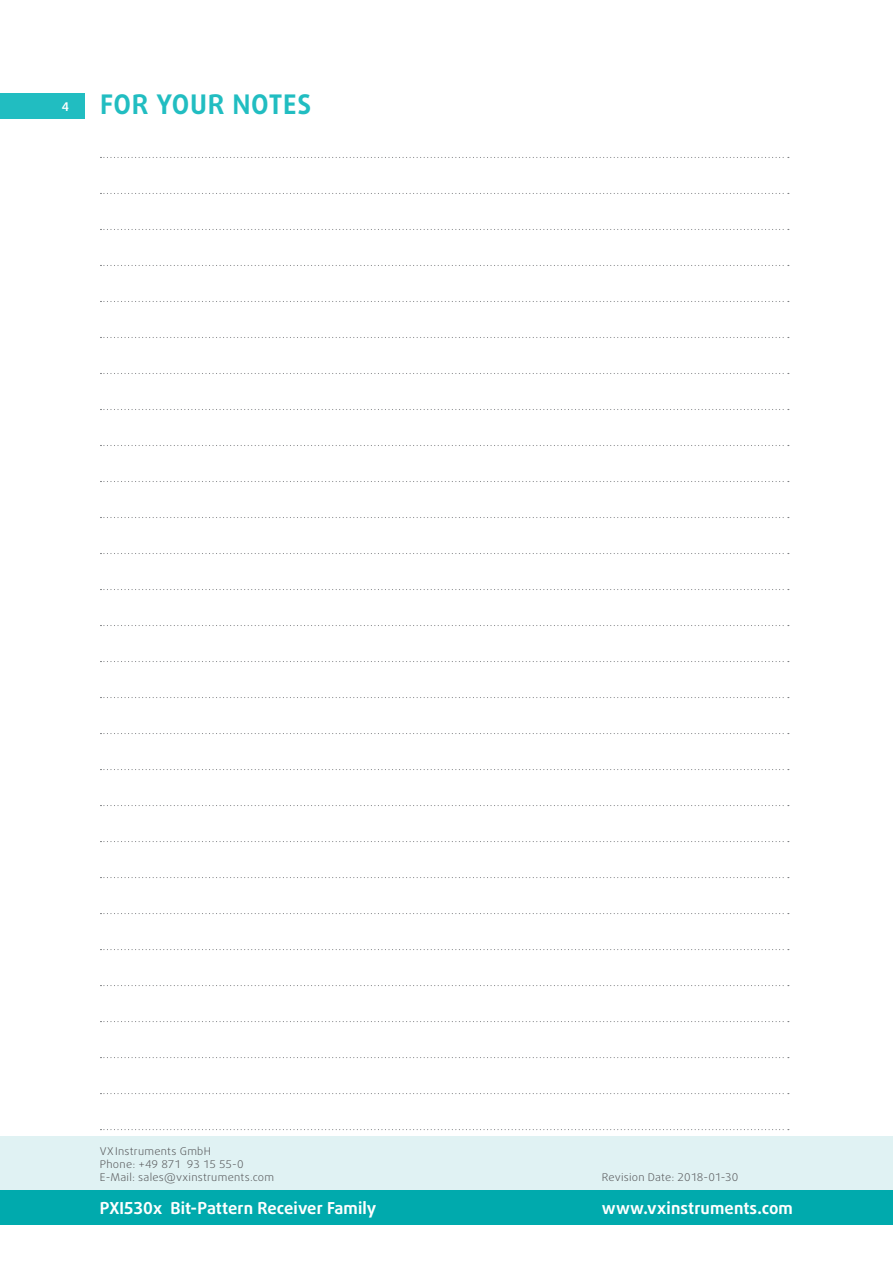
<style>
.page{position:relative;width:893px;height:1263px;background:#fff}
.page>*{position:absolute;margin:0;border:0;box-sizing:border-box;transform-origin:0 0}
.t1{font:700 27px "Daxline Pro";letter-spacing:.025em;color:#21bdc1}
.t2{font:700 16.5px "Daxline Pro";letter-spacing:.005em;color:#fff}
.t3{font:700 12px "Daxline Pro";color:#fff}
.Kleingedruckt{font:300 10.65px/13px "Daxline Pro";letter-spacing:.02em;color:#57585a;scale:1.05 1}
</style>
<div class="page">
<div style="left:0;top:1136px;width:893px;height:55px;background:#e0f2f3"></div>
<div style="left:0;top:1191px;width:893px;height:34px;background:#00aaad"></div>
<div style="left:0;top:94px;width:85px;height:25px;background:#21bdc1"></div>
<svg style="left:100px;top:157px;width:689px;height:1px"></svg>
<svg style="left:100px;top:193px;width:689px;height:1px"></svg>
<svg style="left:100px;top:229px;width:689px;height:1px"></svg>
<svg style="left:100px;top:265px;width:689px;height:1px"></svg>
<svg style="left:100px;top:301px;width:689px;height:1px"></svg>
<svg style="left:100px;top:337px;width:689px;height:1px"></svg>
<svg style="left:100px;top:373px;width:689px;height:1px"></svg>
<svg style="left:100px;top:409px;width:689px;height:1px"></svg>
<svg style="left:100px;top:445px;width:689px;height:1px"></svg>
<svg style="left:100px;top:481px;width:689px;height:1px"></svg>
<svg style="left:100px;top:517px;width:689px;height:1px"></svg>
<svg style="left:100px;top:553px;width:689px;height:1px"></svg>
<svg style="left:100px;top:589px;width:689px;height:1px"></svg>
<svg style="left:100px;top:625px;width:689px;height:1px"></svg>
<svg style="left:100px;top:661px;width:689px;height:1px"></svg>
<svg style="left:100px;top:697px;width:689px;height:1px"></svg>
<svg style="left:100px;top:733px;width:689px;height:1px"></svg>
<svg style="left:100px;top:769px;width:689px;height:1px"></svg>
<svg style="left:100px;top:805px;width:689px;height:1px"></svg>
<svg style="left:100px;top:841px;width:689px;height:1px"></svg>
<svg style="left:100px;top:877px;width:689px;height:1px"></svg>
<svg style="left:100px;top:913px;width:689px;height:1px"></svg>
<svg style="left:100px;top:949px;width:689px;height:1px"></svg>
<svg style="left:100px;top:985px;width:689px;height:1px"></svg>
<svg style="left:100px;top:1021px;width:689px;height:1px"></svg>
<svg style="left:100px;top:1057px;width:689px;height:1px"></svg>
<svg style="left:100px;top:1093px;width:689px;height:1px"></svg>
<svg style="left:100px;top:1129px;width:689px;height:1px"></svg>
<p class="t3" style="left:62px;top:98px;width:9px">4</p>
<p class="t1" style="left:100px;top:87px;width:213px">FOR YOUR NOTES</p>
<p class="Kleingedruckt" style="left:100px;top:1144px;width:168px">VXInstruments GmbH<br>Phone: +49 871 93 15 55-0<br>E-Mail: sales@vxinstruments.com</p>
<p class="t2" style="left:100px;top:1197px;width:278px">PXI530x Bit-Pattern Receiver Family</p>
<p class="t2" style="left:602px;top:1197px;width:193px">www.vxinstruments.com</p>
<p class="Kleingedruckt" style="left:602px;top:1170px;width:132px">Revision Date: 2018-01-30</p>
</div>
